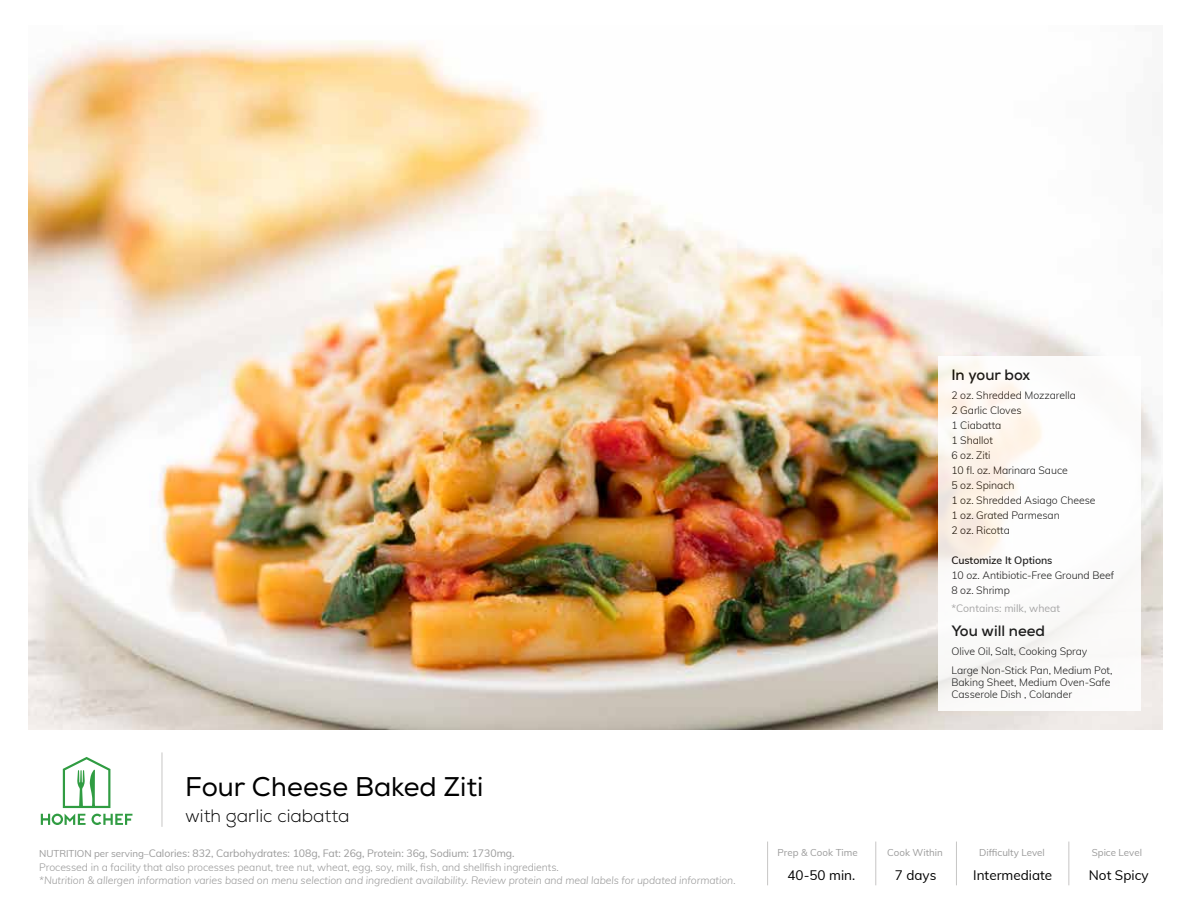
<style>
.page{position:relative;width:1188px;height:918px;background:#fff}
.page>*{position:absolute;margin:0;border:0;box-sizing:border-box;transform-origin:0 0}
.t1{font:27px "Nexa";color:#000}
.t2{font:300 18px "Nexa";color:#000}
.t3{font:700 15px "Nexa";color:#000}
.t4{font:13.5px "Muli";color:#000}
.t5{font:300 10.5px/15px "Muli";letter-spacing:-.005em;color:#000}
.t6{font:300 10.5px/13.5px "Muli";letter-spacing:-.005em;color:#9a9a9a}
.t7{font:italic 300 10.5px "Muli";letter-spacing:-.005em;color:#9a9a9a}
.t8{font:10.5px "Muli";color:#9a9a9a}
.t9{font:600 10.5px "Muli";letter-spacing:-.005em;color:#000}
.t10{font:9.75px "Muli";color:#9a9a9a}
.s1{font-weight:400;font-size:9.75px}
.s2{font-weight:400}
</style>
<div class="page">
<img style="left:29px;top:40px;width:1133px;height:690px">
<hr style="left:162px;top:752px;width:1px;height:75px;background:#c7c6c5">
<div style="left:938px;top:356px;width:203px;height:355px;background:#fff"></div>
<svg style="left:41px;top:757px;width:91px;height:68px"></svg>
<hr style="left:875px;top:842px;width:1px;height:43px;background:#c7c6c5">
<hr style="left:956px;top:842px;width:1px;height:43px;background:#c7c6c5">
<hr style="left:1068px;top:842px;width:1px;height:43px;background:#c7c6c5">
<hr style="left:767px;top:842px;width:1px;height:43px;background:#c7c6c5">
<h1 class="t1" style="left:185px;top:771px;width:300px">Four Cheese Baked Ziti</h1>
<h2 class="t2" style="left:185px;top:805px;width:166px">with garlic ciabatta</h2>
<p class="t6" style="left:39px;top:846px;width:521px"><span class="s1">NUTRITION per serving–</span><span class="s2">Calories: 832, Carbohydrates: 108g, Fat: 26g, Protein: 36g, Sodium: 1730mg.<br></span>Processed in a facility that also processes peanut, tree nut, wheat, egg, soy, milk, fish, and shellfish ingredients.</p>
<p class="t7" style="left:39px;top:873px;width:698px">*Nutrition &amp; allergen information varies based on menu selection and ingredient availability. Review protein and meal labels for updated information.</p>
<h3 class="t3" style="left:951px;top:366px;width:80px">In your box</h3>
<p class="t5" style="left:951px;top:387px;width:146px">2 oz. Shredded Mozzarella<br>2 Garlic Cloves<br>1 Ciabatta<br>1 Shallot<br>6 oz. Ziti<br>10 fl. oz. Marinara Sauce<br>5 oz. Spinach<br>1 oz. Shredded Asiago Cheese<br>1 oz. Grated Parmesan<br>2 oz. Ricotta</p>
<p class="t9" style="left:951px;top:553px;width:103px">Customize It Options</p>
<p class="t5" style="left:951px;top:567px;width:164px">10 oz. Antibiotic-Free Ground Beef<br>8 oz. Shrimp</p>
<p class="t8" style="left:951px;top:601px;width:110px">*Contains: milk, wheat</p>
<h3 class="t3" style="left:951px;top:621px;width:95px">You will need</h3>
<p class="t5" style="left:951px;top:641px;width:163px;line-height:18.8px">Olive Oil, Salt, Cooking Spray<br>Large Non-Stick Pan, Medium Pot,</p>
<p class="t5" style="left:951px;top:675px;width:161px;line-height:12px">Baking Sheet, Medium Oven-Safe<br>Casserole Dish , Colander</p>
<p class="t10" style="left:778px;top:845px;width:82px">Prep &amp; Cook Time</p>
<p class="t10" style="left:887px;top:845px;width:57px">Cook Within</p>
<p class="t10" style="left:979px;top:845px;width:67px">Difficulty Level</p>
<p class="t10" style="left:1092px;top:845px;width:52px">Spice Level</p>
<p class="t4" style="left:787px;top:865px;width:69px">40-50 min.</p>
<p class="t4" style="left:895px;top:865px;width:43px">7 days</p>
<p class="t4" style="left:973px;top:865px;width:81px">Intermediate</p>
<p class="t4" style="left:1089px;top:865px;width:61px">Not Spicy</p>
</div>
